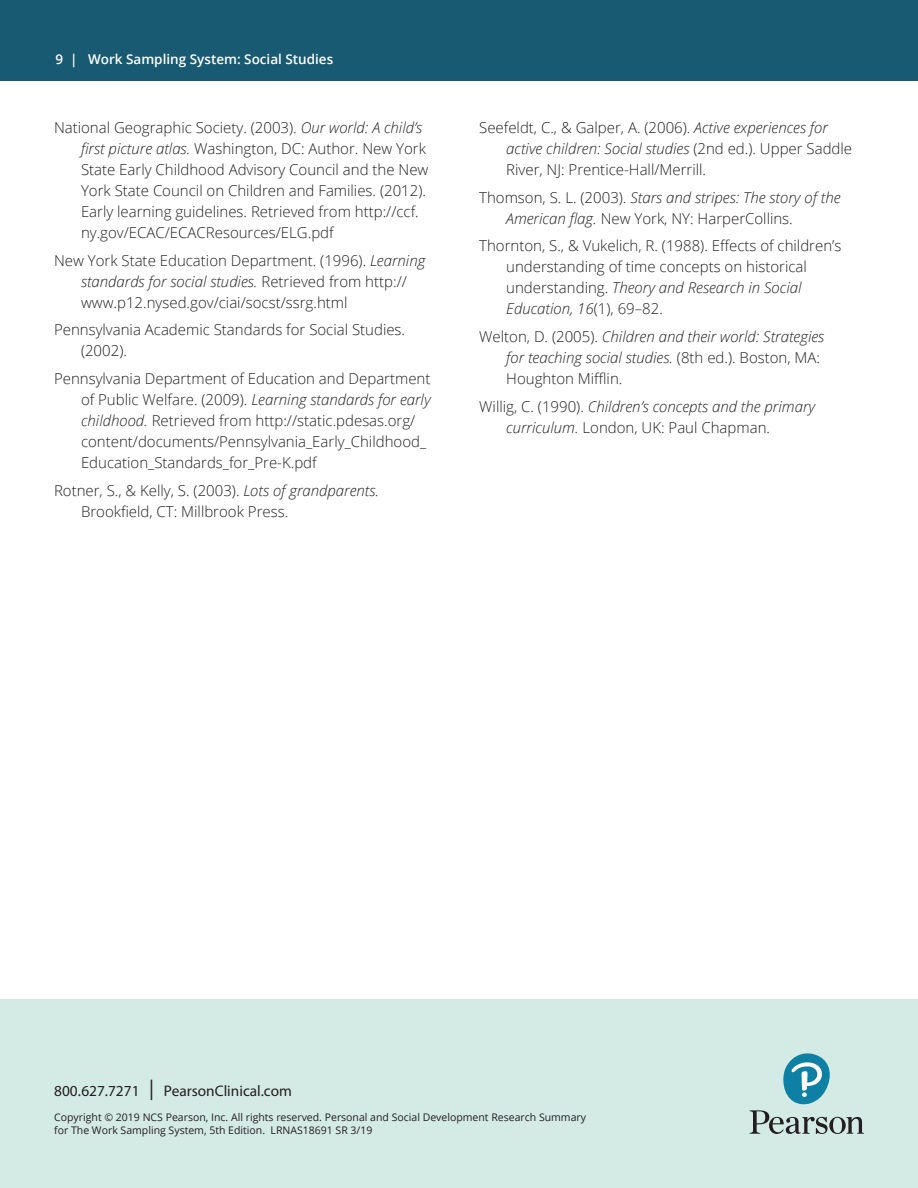
<style>
.page{position:relative;width:918px;height:1188px;background:#fff}
.page>*{position:absolute;margin:0;border:0;box-sizing:border-box;transform-origin:0 0}
.t1{font:15.3px "Myriad Pro";color:#231f20}
.references{font:300 15px/21px "Open Sans";color:#231f20}
.references-2{font:italic 300 15px/21px "Open Sans";color:#231f20}
.Article_title_banner{font:600 13.5px "Open Sans";color:#fff}
.t2{font:10.5px/12.6px "Open Sans";color:#231f20}
.s1{font-style:italic}
.s2{font-style:normal}
.s3{font-size:20.4px}
</style>
<div class="page">
<div style="left:0;top:0;width:918px;height:81px;background:#185a71"></div>
<div style="left:0;top:999px;width:918px;height:189px;background:#d4eae4"></div>
<svg style="left:750px;top:1053px;width:114px;height:81px"></svg>
<p class="Article_title_banner" style="left:55px;top:50px;width:279px">9 | Work Sampling System: Social Studies</p>
<p class="references" style="left:81px;top:117px;width:349px;text-indent:-27px">National Geographic Society. (2003). <span class="s1">Our world: A child’s first picture atlas.</span> Washington, DC: Author. New York State Early Childhood Advisory Council and the New York State Council on Children and Families. (2012).<br>Early learning guidelines. Retrieved from http://ccf. ny.gov/ECAC/ECACResources/ELG.pdf</p>
<p class="references" style="left:81px;top:249px;width:346px;text-indent:-27px">New York State Education Department. (1996). <span class="s1">Learning standards for social studies.</span> Retrieved from http:// www.p12.nysed.gov/ciai/socst/ssrg.html</p>
<p class="references" style="left:81px;top:319px;width:326px;text-indent:-27px">Pennsylvania Academic Standards for Social Studies. (2002).</p>
<p class="references" style="left:81px;top:368px;width:351px;text-indent:-27px">Pennsylvania Department of Education and Department of Public Welfare. (2009). <span class="s1">Learning standards for early childhood.</span> Retrieved from http://static.pdesas.org/ content/documents/Pennsylvania_Early_Childhood_ Education_Standards_for_Pre-K.pdf</p>
<p class="references" style="left:81px;top:480px;width:299px;text-indent:-27px">Rotner, S., &amp; Kelly, S. (2003). <span class="s1">Lots of grandparents.<br></span>Brookfield, CT: Millbrook Press.</p>
<p class="references" style="left:506px;top:117px;width:347px;text-indent:-27px">Seefeldt, C., &amp; Galper, A. (2006). <span class="s1">Active experiences for active children: Social studies</span> (2nd ed.). Upper Saddle<br>River, NJ: Prentice-Hall/Merrill.</p>
<p class="references" style="left:506px;top:186px;width:336px;text-indent:-27px">Thomson, S. L. (2003). <span class="s1">Stars and stripes: The story of the<br>American flag.</span> New York, NY: HarperCollins.</p>
<p class="references" style="left:506px;top:235px;width:337px;text-indent:-27px">Thornton, S., &amp; Vukelich, R. (1988). Effects of children’s understanding of time concepts on historical understanding. <span class="s1">Theory and Research in Social Education, 16</span>(1), 69–82.</p>
<p class="references-2" style="left:506px;top:326px;width:320px;text-indent:-27px"><span class="s2">Welton, D. (2005).</span> Children and their world: Strategies for teaching social studies. <span class="s2">(8th ed.). Boston, MA:<br>Houghton Mifflin.</span></p>
<p class="references-2" style="left:506px;top:396px;width:311px;text-indent:-27px"><span class="s2">Willig, C. (1990).</span> Children’s concepts and the primary curriculum. <span class="s2">London, UK: Paul Chapman.</span></p>
<p class="t1" style="left:54px;top:1083px;width:239px">800.627.7271 <span class="s3">|</span> PearsonClinical.com</p>
<p class="t2" style="left:54px;top:1111px;width:533px">Copyright © 2019 NCS Pearson, Inc. All rights reserved. Personal and Social Development Research Summary for The Work Sampling System, 5th Edition. LRNAS18691 SR 3/19</p>
</div>
